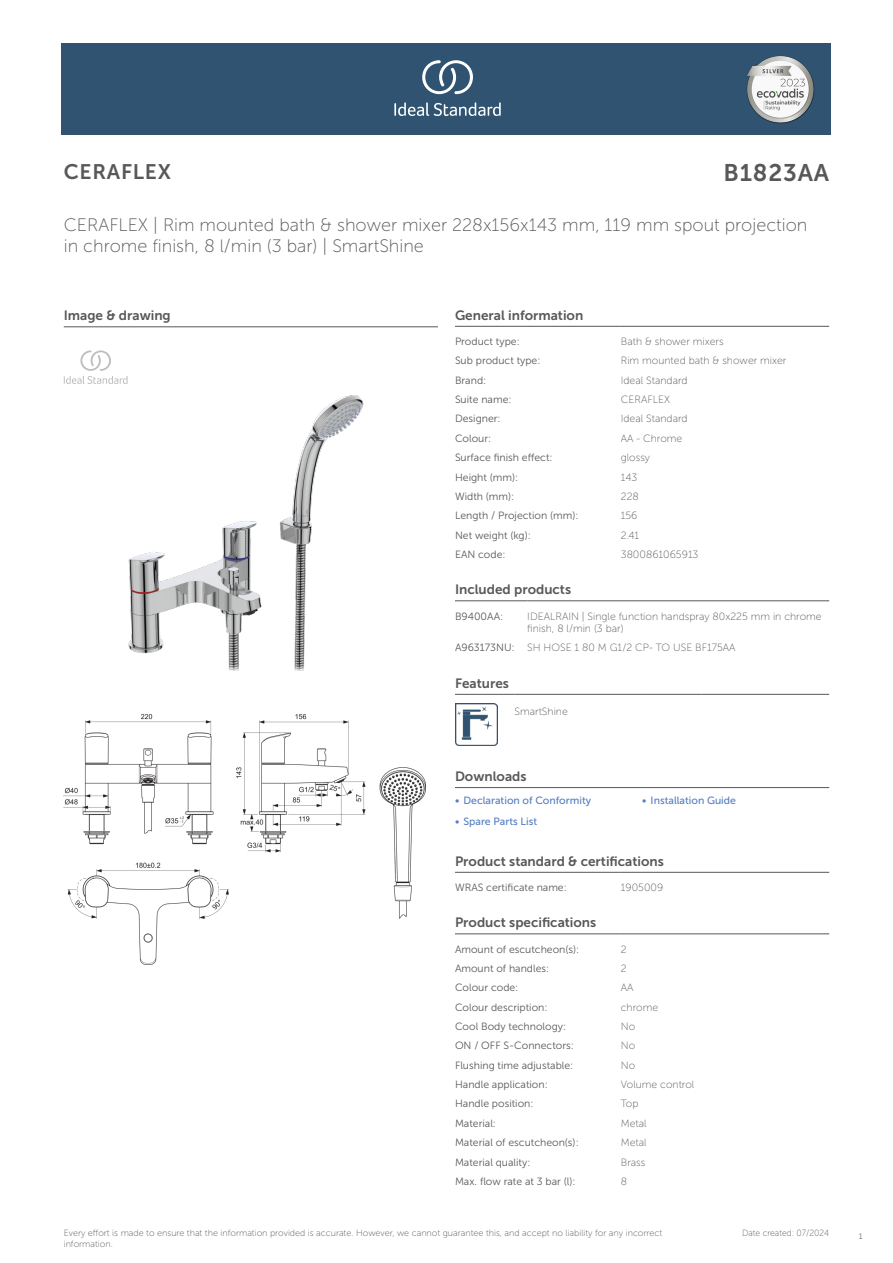
<style>
.page{position:relative;width:893px;height:1263px;background:#fff}
.page>*{position:absolute;margin:0;border:0;box-sizing:border-box;transform-origin:0 0}
.ID{font:24px "Museo Sans 700";letter-spacing:.035em;color:#57585a}
.SUITE_NAME{font:21px "Museo Sans 700";letter-spacing:.035em;color:#57585a}
.Product_description__L3{font:18px/21.6px "Museo Sans 100";color:#57585a}
.head_9pt{font:13.5px "Museo Sans 700";color:#57585a}
.head_general{font:10.5px "Museo Sans 300";color:#57585a}
.value_general{font:10.5px/12.6px "Museo Sans 100";color:#57585a}
.t1{font:10.5px "Museo Sans 500";color:#547ec0}
.Disclaimer{font:9px/10.8px "Museo Sans 100";color:#57585a}
.Date_created{font:9px "Museo Sans 100";color:#57585a;scale:.95 1}
.t2{font:300 9px "Calibri";color:#57585a;scale:.95 1}
</style>
<div class="page">
<div style="left:62px;top:43px;width:769px;height:91px;background:#2f5371"></div>
<hr style="left:455px;top:326px;width:166px;height:1px;background:#57585a">
<hr style="left:621px;top:326px;width:208px;height:1px;background:#57585a">
<hr style="left:455px;top:600px;width:72px;height:1px;background:#57585a">
<hr style="left:527px;top:600px;width:302px;height:1px;background:#57585a">
<hr style="left:455px;top:694px;width:59px;height:1px;background:#57585a">
<hr style="left:514px;top:694px;width:128px;height:1px;background:#57585a">
<hr style="left:642px;top:694px;width:60px;height:1px;background:#57585a">
<hr style="left:702px;top:694px;width:127px;height:1px;background:#57585a">
<img style="left:455px;top:703px;width:42px;height:42px">
<hr style="left:455px;top:787px;width:187px;height:1px;background:#57585a">
<hr style="left:642px;top:787px;width:187px;height:1px;background:#57585a">
<hr style="left:455px;top:872px;width:166px;height:1px;background:#57585a">
<hr style="left:621px;top:872px;width:208px;height:1px;background:#57585a">
<hr style="left:455px;top:933px;width:166px;height:1px;background:#57585a">
<hr style="left:621px;top:933px;width:208px;height:1px;background:#57585a">
<img style="left:64px;top:714px;width:361px;height:251px">
<hr style="left:64px;top:327px;width:374px;height:1px;background:#57585a">
<svg style="left:64px;top:350px;width:64px;height:34px"></svg>
<img style="left:128px;top:395px;width:236px;height:275px">
<svg style="left:394px;top:102px;width:107px;height:14px"></svg>
<svg style="left:422px;top:60px;width:51px;height:34px"></svg>
<img style="left:746px;top:56px;width:68px;height:67px">
<p class="SUITE_NAME" style="left:64px;top:160px;width:109px">CERAFLEX</p>
<p class="ID" style="left:723px;top:160px;width:107px">B1823AA</p>
<p class="Product_description__L3" style="left:64px;top:214px;width:745px">CERAFLEX | Rim mounted bath &amp; shower mixer 228x156x143 mm, 119 mm spout projection in chrome finish, 8 l/min (3 bar) | SmartShine</p>
<p class="head_9pt" style="left:64px;top:308px;width:108px">Image &amp; drawing</p>
<p class="head_9pt" style="left:455px;top:308px;width:130px">General information</p>
<p class="head_general" style="left:455px;top:336px;width:66px">Product type:</p>
<p class="value_general" style="left:621px;top:335px;width:104px">Bath &amp; shower mixers</p>
<p class="head_general" style="left:455px;top:355px;width:87px">Sub product type:</p>
<p class="value_general" style="left:621px;top:355px;width:167px">Rim mounted bath &amp; shower mixer</p>
<p class="head_general" style="left:455px;top:374px;width:33px">Brand:</p>
<p class="value_general" style="left:621px;top:374px;width:68px">Ideal Standard</p>
<p class="head_general" style="left:455px;top:394px;width:58px">Suite name:</p>
<p class="value_general" style="left:621px;top:393px;width:51px">CERAFLEX</p>
<p class="head_general" style="left:455px;top:413px;width:47px">Designer:</p>
<p class="value_general" style="left:621px;top:413px;width:68px">Ideal Standard</p>
<p class="head_general" style="left:455px;top:432px;width:38px">Colour:</p>
<p class="value_general" style="left:621px;top:432px;width:63px">AA - Chrome</p>
<p class="head_general" style="left:455px;top:452px;width:99px">Surface finish effect:</p>
<p class="value_general" style="left:621px;top:451px;width:31px">glossy</p>
<p class="head_general" style="left:455px;top:471px;width:65px">Height (mm):</p>
<p class="value_general" style="left:621px;top:471px;width:18px">143</p>
<p class="head_general" style="left:455px;top:491px;width:61px">Width (mm):</p>
<p class="value_general" style="left:621px;top:490px;width:20px">228</p>
<p class="head_general" style="left:455px;top:510px;width:125px">Length / Projection (mm):</p>
<p class="value_general" style="left:621px;top:509px;width:18px">156</p>
<p class="head_general" style="left:455px;top:529px;width:77px">Net weight (kg):</p>
<p class="value_general" style="left:621px;top:529px;width:20px">2.41</p>
<p class="head_general" style="left:455px;top:549px;width:52px">EAN code:</p>
<p class="value_general" style="left:621px;top:548px;width:79px">3800861065913</p>
<p class="head_9pt" style="left:455px;top:582px;width:118px">Included products</p>
<p class="head_general" style="left:455px;top:610px;width:50px">B9400AA:</p>
<p class="value_general" style="left:527px;top:610px;width:296px">IDEALRAIN | Single function handspray 80x225 mm in chrome finish, 8 l/min (3 bar)</p>
<p class="head_general" style="left:455px;top:642px;width:61px">A963173NU:</p>
<p class="value_general" style="left:527px;top:642px;width:210px">SH HOSE 1 80 M G1/2 CP- TO USE BF175AA</p>
<p class="head_9pt" style="left:455px;top:676px;width:55px">Features</p>
<p class="value_general" style="left:514px;top:705px;width:55px">SmartShine</p>
<p class="head_9pt" style="left:455px;top:769px;width:73px">Downloads</p>
<p class="t1" style="left:455px;top:795px;width:138px">• Declaration of Conformity</p>
<p class="t1" style="left:642px;top:795px;width:95px">• Installation Guide</p>
<p class="t1" style="left:455px;top:816px;width:84px">• Spare Parts List</p>
<p class="head_9pt" style="left:455px;top:854px;width:210px">Product standard &amp; certifications</p>
<p class="head_general" style="left:455px;top:882px;width:113px">WRAS certificate name:</p>
<p class="value_general" style="left:621px;top:881px;width:44px">1905009</p>
<p class="head_9pt" style="left:455px;top:915px;width:143px">Product specifications</p>
<p class="head_general" style="left:455px;top:943px;width:126px">Amount of escutcheon(s):</p>
<p class="value_general" style="left:621px;top:943px;width:7px">2</p>
<p class="head_general" style="left:455px;top:963px;width:96px">Amount of handles:</p>
<p class="value_general" style="left:621px;top:962px;width:7px">2</p>
<p class="head_general" style="left:455px;top:982px;width:65px">Colour code:</p>
<p class="value_general" style="left:621px;top:981px;width:14px">AA</p>
<p class="head_general" style="left:455px;top:1001px;width:94px">Colour description:</p>
<p class="value_general" style="left:621px;top:1001px;width:39px">chrome</p>
<p class="head_general" style="left:455px;top:1021px;width:113px">Cool Body technology:</p>
<p class="value_general" style="left:621px;top:1020px;width:16px">No</p>
<p class="head_general" style="left:455px;top:1040px;width:120px">ON / OFF S-Connectors:</p>
<p class="value_general" style="left:621px;top:1039px;width:16px">No</p>
<p class="head_general" style="left:455px;top:1059px;width:120px">Flushing time adjustable:</p>
<p class="value_general" style="left:621px;top:1059px;width:16px">No</p>
<p class="head_general" style="left:455px;top:1079px;width:94px">Handle application:</p>
<p class="value_general" style="left:621px;top:1078px;width:75px">Volume control</p>
<p class="head_general" style="left:455px;top:1098px;width:80px">Handle position:</p>
<p class="value_general" style="left:621px;top:1098px;width:19px">Top</p>
<p class="head_general" style="left:455px;top:1117px;width:43px">Material:</p>
<p class="value_general" style="left:621px;top:1117px;width:27px">Metal</p>
<p class="head_general" style="left:455px;top:1137px;width:125px">Material of escutcheon(s):</p>
<p class="value_general" style="left:621px;top:1136px;width:27px">Metal</p>
<p class="head_general" style="left:455px;top:1156px;width:77px">Material quality:</p>
<p class="value_general" style="left:621px;top:1156px;width:26px">Brass</p>
<p class="head_general" style="left:455px;top:1175px;width:122px">Max. flow rate at 3 bar (l):</p>
<p class="value_general" style="left:621px;top:1175px;width:8px">8</p>
<p class="Disclaimer" style="left:64px;top:1227px;width:600px">Every effort is made to ensure that the information provided is accurate. However, we cannot guarantee this, and accept no liability for any incorrect information.</p>
<p class="Date_created" style="left:742px;top:1228px;width:93px">Date created: 07/2024</p>
<p class="t2" style="left:858px;top:1230px;width:6px">1</p>
</div>
